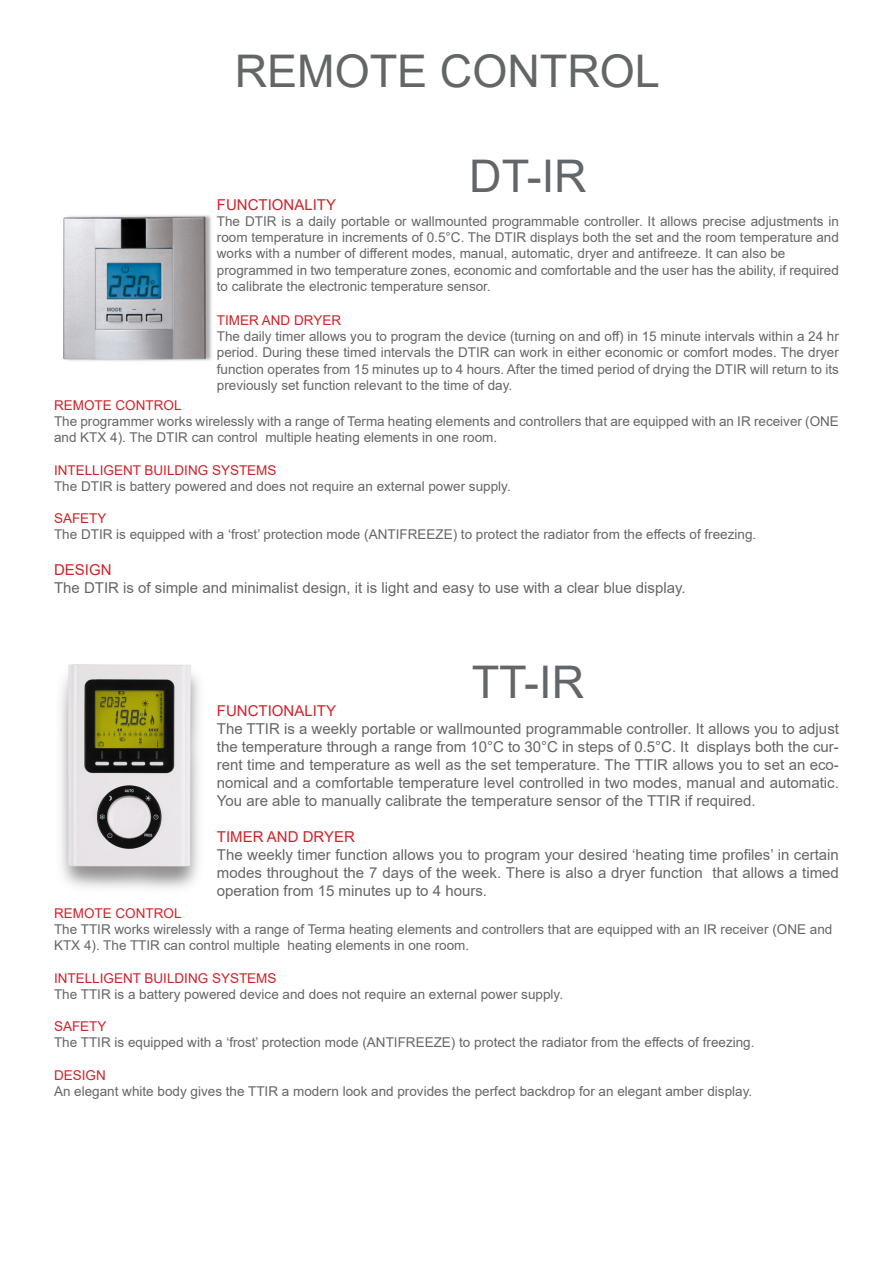
<style>
.page{position:relative;width:893px;height:1263px;background:#fff}
.page>*{position:absolute;margin:0;border:0;box-sizing:border-box;transform-origin:0 0}
.t1{font:45px "Arial";color:#626666}
.t2{font:45px "Arial";color:#636668}
.t3{font:15px/18px "Arial";color:#636668;text-align:justify}
.t4{font:15px "Arial";color:#d02229}
.t5{font:13.5px/16.2px "Arial";color:#636668}
.t6{font:13.5px "Arial";color:#d02229}
</style>
<div class="page">
<img style="left:60px;top:664px;width:139px;height:225px">
<img style="left:63px;top:215px;width:149px;height:146px">
<p class="t1" style="left:235px;top:40px;width:427px">REMOTE CONTROL</p>
<p class="t2" style="left:469px;top:145px;width:119px">DT-IR</p>
<p class="t4" style="left:217px;top:194px;width:121px">FUNCTIONALITY</p>
<p class="t5" style="left:217px;top:213px;width:624px;text-align:justify">The DTIR is a daily portable or wallmounted programmable controller. It allows precise adjustments in room temperature in increments of 0.5°C. The DTIR displays both the set and the room temperature and works with a number of different modes, manual, automatic, dryer and antifreeze. It can also be</p>
<p class="t5" style="left:217px;top:262px;width:624px">programmed in two temperature zones, economic and comfortable and the user has the ability, if required to calibrate the electronic temperature sensor.</p>
<p class="t6" style="left:217px;top:311px;width:126px">TIMER AND DRYER</p>
<p class="t5" style="left:217px;top:328px;width:624px;text-align:justify">The daily timer allows you to program the device (turning on and off) in 15 minute intervals within a 24 hr period. During these timed intervals the DTIR can work in either economic or comfort modes. The dryer function operates from 15 minutes up to 4 hours. After the timed period of drying the DTIR will return to its previously set function relevant to the time of day.</p>
<p class="t6" style="left:54px;top:396px;width:129px">REMOTE CONTROL</p>
<p class="t5" style="left:54px;top:413px;width:786px">The programmer works wirelessly with a range of Terma heating elements and controllers that are equipped with an IR receiver (ONE and KTX 4). The DTIR can control multiple heating elements in one room.</p>
<p class="t6" style="left:54px;top:460px;width:224px">INTELLIGENT BUILDING SYSTEMS</p>
<p class="t5" style="left:54px;top:478px;width:458px">The DTIR is battery powered and does not require an external power supply.</p>
<p class="t6" style="left:54px;top:509px;width:54px">SAFETY</p>
<p class="t5" style="left:54px;top:526px;width:704px">The DTIR is equipped with a ‘frost’ protection mode (ANTIFREEZE) to protect the radiator from the effects of freezing.</p>
<p class="t4" style="left:54px;top:560px;width:59px">DESIGN</p>
<p class="t3" style="left:54px;top:579px;width:633px">The DTIR is of simple and minimalist design, it is light and easy to use with a clear blue display.</p>
<p class="t2" style="left:472px;top:651px;width:114px">TT-IR</p>
<p class="t4" style="left:217px;top:700px;width:121px">FUNCTIONALITY</p>
<p class="t3" style="left:217px;top:719px;width:624px">The TTIR is a weekly portable or wallmounted programmable controller. It allows you to adjust the temperature through a range from 10°C to 30°C in steps of 0.5°C. It displays both the cur&shy;rent time and temperature as well as the set temperature. The TTIR allows you to set an eco&shy;nomical and a comfortable temperature level controlled in two modes, manual and automatic.<br>You are able to manually calibrate the temperature sensor of the TTIR if required.</p>
<p class="t4" style="left:217px;top:826px;width:140px">TIMER AND DRYER</p>
<p class="t3" style="left:217px;top:845px;width:624px">The weekly timer function allows you to program your desired ‘heating time profiles’ in certain modes throughout the 7 days of the week. There is also a dryer function that allows a timed operation from 15 minutes up to 4 hours.</p>
<p class="t6" style="left:54px;top:904px;width:129px">REMOTE CONTROL</p>
<p class="t5" style="left:54px;top:921px;width:780px">The TTIR works wirelessly with a range of Terma heating elements and controllers that are equipped with an IR receiver (ONE and<br>KTX 4). The TTIR can control multiple heating elements in one room.</p>
<p class="t6" style="left:54px;top:968px;width:224px">INTELLIGENT BUILDING SYSTEMS</p>
<p class="t5" style="left:54px;top:986px;width:511px">The TTIR is a battery powered device and does not require an external power supply.</p>
<p class="t6" style="left:54px;top:1017px;width:54px">SAFETY</p>
<p class="t5" style="left:54px;top:1034px;width:702px">The TTIR is equipped with a ‘frost’ protection mode (ANTIFREEZE) to protect the radiator from the effects of freezing.</p>
<p class="t6" style="left:54px;top:1066px;width:53px">DESIGN</p>
<p class="t5" style="left:54px;top:1083px;width:700px">An elegant white body gives the TTIR a modern look and provides the perfect backdrop for an elegant amber display.</p>
</div>
